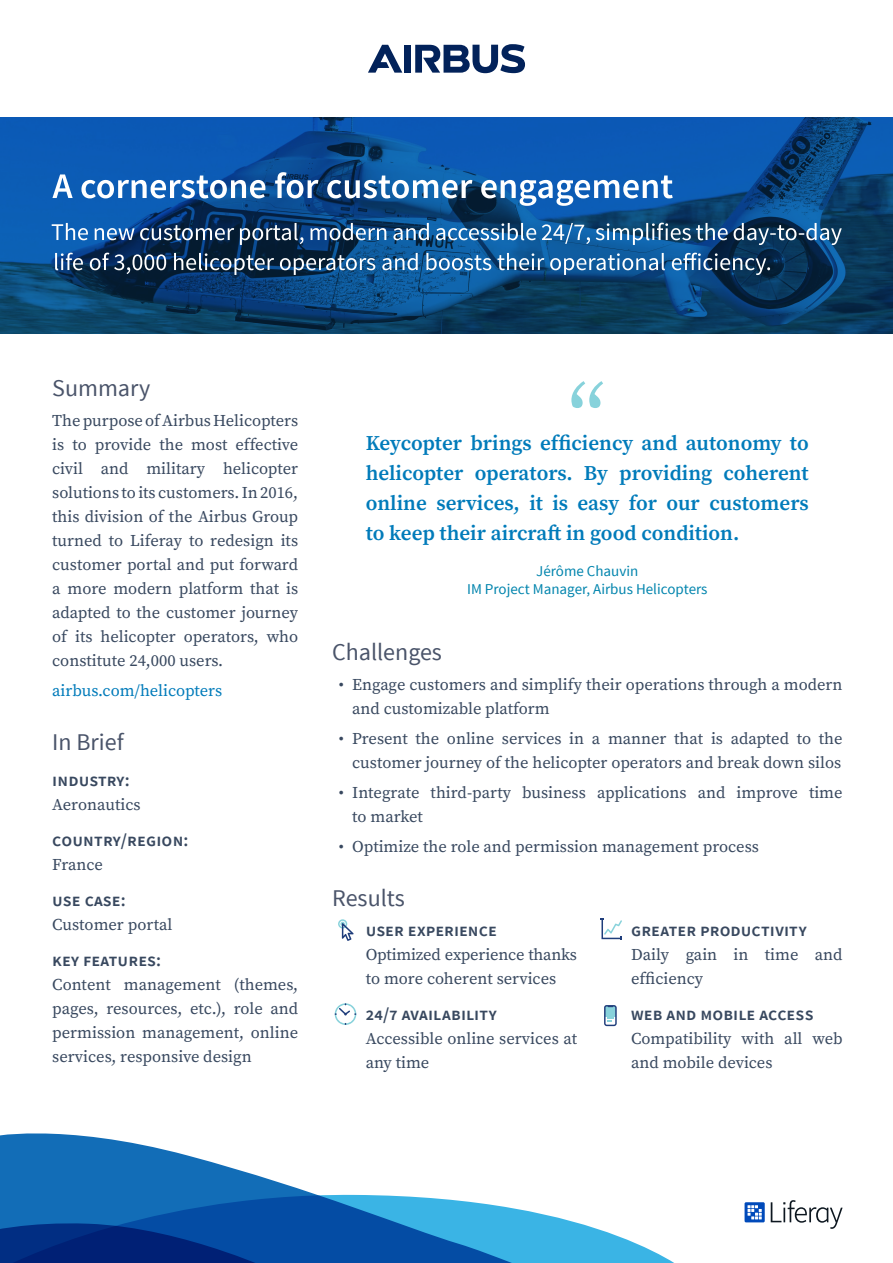
<style>
.page{position:relative;width:893px;height:1263px;background:#fff}
.page>*{position:absolute;margin:0;border:0;box-sizing:border-box;transform-origin:0 0}
.t1{font:600 36px "Source Sans Pro";color:#fff}
.H2_-_Top_Bar{font:24px/30px "Source Sans Pro";color:#fff}
.Section_Titles{font:24px "Source Sans Pro";color:#4a546a}
.t2{font:600 21px/30px "Source Serif Pro";color:#007bba;text-align:justify}
.Results_Section_Titl{font:600 18px "Source Sans Pro";letter-spacing:.005em;color:#38485f}
.Subsection_TItles{font:600 18px "Source Sans Pro";letter-spacing:.01em;color:#38485f}
.Front_Text{font:16.5px/24px "Source Serif Pro";color:#38485f}
.Results_Section_Body{font:16.5px/24px "Source Serif Pro";color:#38485f}
.Front_Text-2{font:16.5px "Source Serif Pro";color:#007bba}
.Quote_-_Name{font:15px "Source Sans Pro";color:#0084ad}
</style>
<div class="page">
<svg style="left:552px;top:1216px;width:122px;height:47px;fill:#3ab4e5"></svg>
<svg style="left:0;top:1133px;width:552px;height:130px"></svg>
<svg style="left:0;top:1223px;width:285px;height:40px;background:#013288"></svg>
<svg style="left:745px;top:1202px;width:20px;height:20px"></svg>
<svg style="left:771px;top:1200px;width:71px;height:28px"></svg>
<svg style="left:571px;top:381px;width:32px;height:27px"></svg>
<svg style="left:338px;top:919px;width:16px;height:22px"></svg>
<svg style="left:335px;top:1003px;width:21px;height:22px"></svg>
<svg style="left:600px;top:919px;width:22px;height:21px"></svg>
<svg style="left:604px;top:1005px;width:13px;height:21px"></svg>
<img style="left:0;top:117px;width:893px;height:216px">
<svg style="left:368px;top:45px;width:34px;height:28px"></svg>
<div style="left:404px;top:45px;width:7px;height:28px;background:#02225a"></div>
<svg style="left:415px;top:44px;width:110px;height:29px"></svg>
<h1 class="t1" style="left:53px;top:163px;width:622px">A cornerstone for customer engagement</h1>
<p class="H2_-_Top_Bar" style="left:51px;top:217px;width:792px">The new customer portal, modern and accessible 24/7, simplifies the day-to-day life of 3,000 helicopter operators and boosts their operational efficiency.</p>
<p class="Section_Titles" style="left:52px;top:373px;width:99px">Summary</p>
<p class="Front_Text" style="left:52px;top:409px;width:247px;text-align:justify">The purpose of Airbus Helicopters is to provide the most effective civil and military helicopter solutions to its customers. In 2016, this division of the Airbus Group turned to Liferay to redesign its customer portal and put forward a more modern platform that is adapted to the customer journey of its helicopter operators, who constitute 24,000 users.</p>
<p class="Front_Text-2" style="left:52px;top:681px;width:171px">airbus.com/helicopters</p>
<p class="Section_Titles" style="left:52px;top:727px;width:73px">In Brief</p>
<p class="Subsection_TItles" style="left:52px;top:769px;width:79px">industry:</p>
<p class="Front_Text" style="left:52px;top:793px;width:90px">Aeronautics</p>
<p class="Subsection_TItles" style="left:52px;top:829px;width:138px">country/region:</p>
<p class="Front_Text" style="left:52px;top:853px;width:52px">France</p>
<p class="Subsection_TItles" style="left:52px;top:889px;width:75px">use case:</p>
<p class="Front_Text" style="left:52px;top:913px;width:122px">Customer portal</p>
<p class="Subsection_TItles" style="left:52px;top:949px;width:110px">key features:</p>
<p class="Front_Text" style="left:52px;top:973px;width:247px;text-align:justify">Content management (themes, pages, resources, etc.), role and permission management, online services, responsive design</p>
<p class="t2" style="left:366px;top:429px;width:445px">Keycopter brings efficiency and autonomy to helicopter operators. By providing coherent online services, it is easy for our customers to keep their aircraft in good condition.</p>
<p class="Quote_-_Name" style="left:536px;top:562px;width:104px">Jérôme Chauvin</p>
<p class="Quote_-_Name" style="left:467px;top:580px;width:242px">IM Project Manager, Airbus Helicopters</p>
<p class="Section_Titles" style="left:332px;top:637px;width:112px">Challenges</p>
<p class="Front_Text" style="left:352px;top:673px;width:492px;text-indent:-14px">• Engage customers and simplify their operations through a modern and customizable platform</p>
<p class="Front_Text" style="left:339px;top:727px;width:505px;text-align:right">• Present the online services in a manner that is adapted to the customer journey of the helicopter operators and break down silos</p>
<p class="Front_Text" style="left:352px;top:781px;width:492px;text-indent:-14px">• Integrate third-party business applications and improve time to market</p>
<p class="Front_Text" style="left:339px;top:835px;width:422px">• Optimize the role and permission management process</p>
<p class="Section_Titles" style="left:332px;top:883px;width:75px">Results</p>
<p class="Results_Section_Titl" style="left:366px;top:919px;width:133px">user experience</p>
<p class="Results_Section_Body" style="left:366px;top:943px;width:213px">Optimized experience thanks to more coherent services</p>
<p class="Results_Section_Titl" style="left:366px;top:1003px;width:133px">24/7 availability</p>
<p class="Results_Section_Body" style="left:366px;top:1027px;width:213px">Accessible online services at any time</p>
<p class="Results_Section_Titl" style="left:631px;top:919px;width:177px">Greater productivity</p>
<p class="Results_Section_Body" style="left:631px;top:943px;width:213px">Daily gain in time and efficiency</p>
<p class="Results_Section_Titl" style="left:631px;top:1003px;width:184px">Web and mobile access</p>
<p class="Results_Section_Body" style="left:631px;top:1027px;width:213px">Compatibility with all web and mobile devices</p>
</div>
